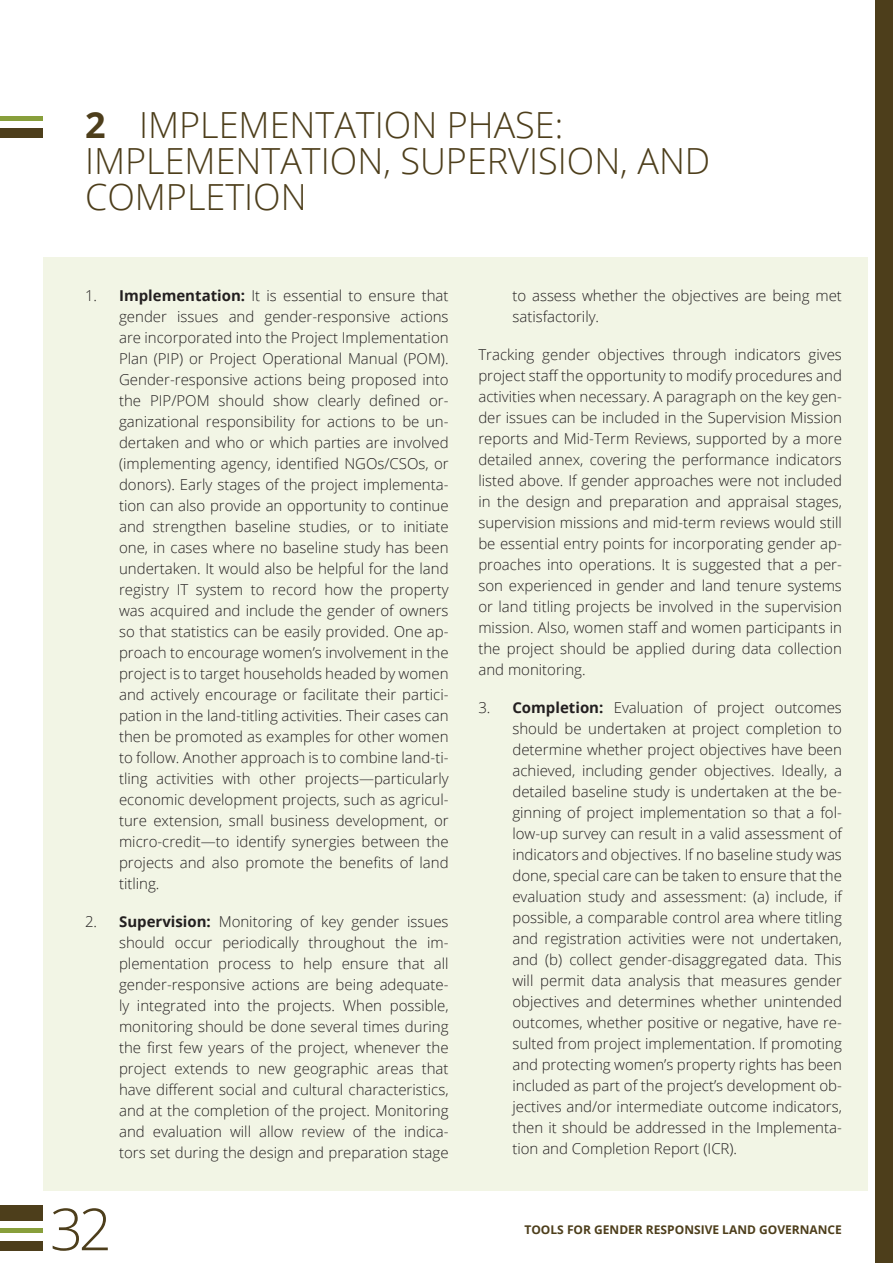
<style>
.page{position:relative;width:893px;height:1263px;background:#fff}
.page>*{position:absolute;margin:0;border:0;box-sizing:border-box;transform-origin:0 0}
.t1{font:300 58.05px "Open Sans";color:#4d3e1b}
.t2{font:300 36px/36px "Open Sans";color:#4d3e1b}
.t3{font:300 15px/21px "Open Sans";color:#231f20;text-align:justify}
.t4{font:700 12px "Open Sans";color:#4d3e1b}
.s1{font-weight:700}
</style>
<div class="page">
<div style="left:0;top:129px;width:43px;height:9px;background:#4d3e1b"></div>
<hr style="left:0;top:116px;width:43px;height:4px;background:#889f3b">
<div style="left:43px;top:257px;width:824px;height:934px;background:#f2f5e5"></div>
<div style="left:876px;top:0;width:17px;height:1263px;background:#4d3e1b"></div>
<div style="left:0;top:1241px;width:43px;height:9px;background:#4d3e1b"></div>
<div style="left:0;top:1205px;width:43px;height:15px;background:#4d3e1b"></div>
<hr style="left:0;top:1228px;width:43px;height:4px;background:#889f3b">
<h2 class="t2" style="left:85px;top:106px;width:627px"><span class="s1">2</span> IMPLEMENTATION PHASE:<br>IMPLEMENTATION, SUPERVISION, AND<br>COMPLETION</h2>
<p class="t3" style="left:119px;top:285px;width:331px;text-indent:-34px">1. <span class="s1">Implementation:</span> It is essential to ensure that gender issues and gender-responsive actions are incorporated into the Project Implementation Plan (PIP) or Project Operational Manual (POM).<br>Gender-responsive actions being proposed into the PIP/POM should show clearly defined or&shy;ganizational responsibility for actions to be un&shy;dertaken and who or which parties are involved (implementing agency, identified NGOs/CSOs, or donors). Early stages of the project implementa&shy;tion can also provide an opportunity to continue and strengthen baseline studies, or to initiate one, in cases where no baseline study has been undertaken. It would also be helpful for the land registry IT system to record how the property was acquired and include the gender of owners so that statistics can be easily provided. One ap&shy;proach to encourage women’s involvement in the project is to target households headed by women and actively encourage or facilitate their partici&shy;pation in the land-titling activities. Their cases can then be promoted as examples for other women to follow. Another approach is to combine land-ti&shy;tling activities with other projects—particularly economic development projects, such as agricul&shy;ture extension, small business development, or micro-credit—to identify synergies between the projects and also promote the benefits of land titling.</p>
<p class="t3" style="left:119px;top:911px;width:331px;text-indent:-34px">2. <span class="s1">Supervision:</span> Monitoring of key gender issues should occur periodically throughout the im&shy;plementation process to help ensure that all gender-responsive actions are being adequate&shy;ly integrated into the projects. When possible, monitoring should be done several times during the first few years of the project, whenever the project extends to new geographic areas that have different social and cultural characteristics, and at the completion of the project. Monitoring and evaluation will allow review of the indica&shy;tors set during the design and preparation stage</p>
<h1 class="t1" style="left:50px;top:1189px;width:63px">32</h1>
<p class="t3" style="left:512px;top:285px;width:331px">to assess whether the objectives are being met satisfactorily.</p>
<p class="t3" style="left:478px;top:344px;width:365px">Tracking gender objectives through indicators gives project staff the opportunity to modify procedures and activities when necessary. A paragraph on the key gen&shy;der issues can be included in the Supervision Mission reports and Mid-Term Reviews, supported by a more detailed annex, covering the performance indicators listed above. If gender approaches were not included in the design and preparation and appraisal stages, supervision missions and mid-term reviews would still be essential entry points for incorporating gender ap&shy;proaches into operations. It is suggested that a per&shy;son experienced in gender and land tenure systems or land titling projects be involved in the supervision mission. Also, women staff and women participants in the project should be applied during data collection and monitoring.</p>
<p class="t3" style="left:512px;top:697px;width:331px;text-indent:-34px">3. <span class="s1">Completion:</span> Evaluation of project outcomes should be undertaken at project completion to determine whether project objectives have been achieved, including gender objectives. Ideally, a detailed baseline study is undertaken at the be&shy;ginning of project implementation so that a fol&shy;low-up survey can result in a valid assessment of indicators and objectives. If no baseline study was done, special care can be taken to ensure that the evaluation study and assessment: (a) include, if possible, a comparable control area where titling and registration activities were not undertaken, and (b) collect gender-disaggregated data. This will permit data analysis that measures gender objectives and determines whether unintended outcomes, whether positive or negative, have re&shy;sulted from project implementation. If promoting and protecting women’s property rights has been included as part of the project’s development ob&shy;jectives and/or intermediate outcome indicators, then it should be addressed in the Implementa&shy;tion and Completion Report (ICR).</p>
<p class="t4" style="left:524px;top:1221px;width:319px">TOOLS FOR GENDER RESPONSIVE LAND GOVERNANCE</p>
</div>
